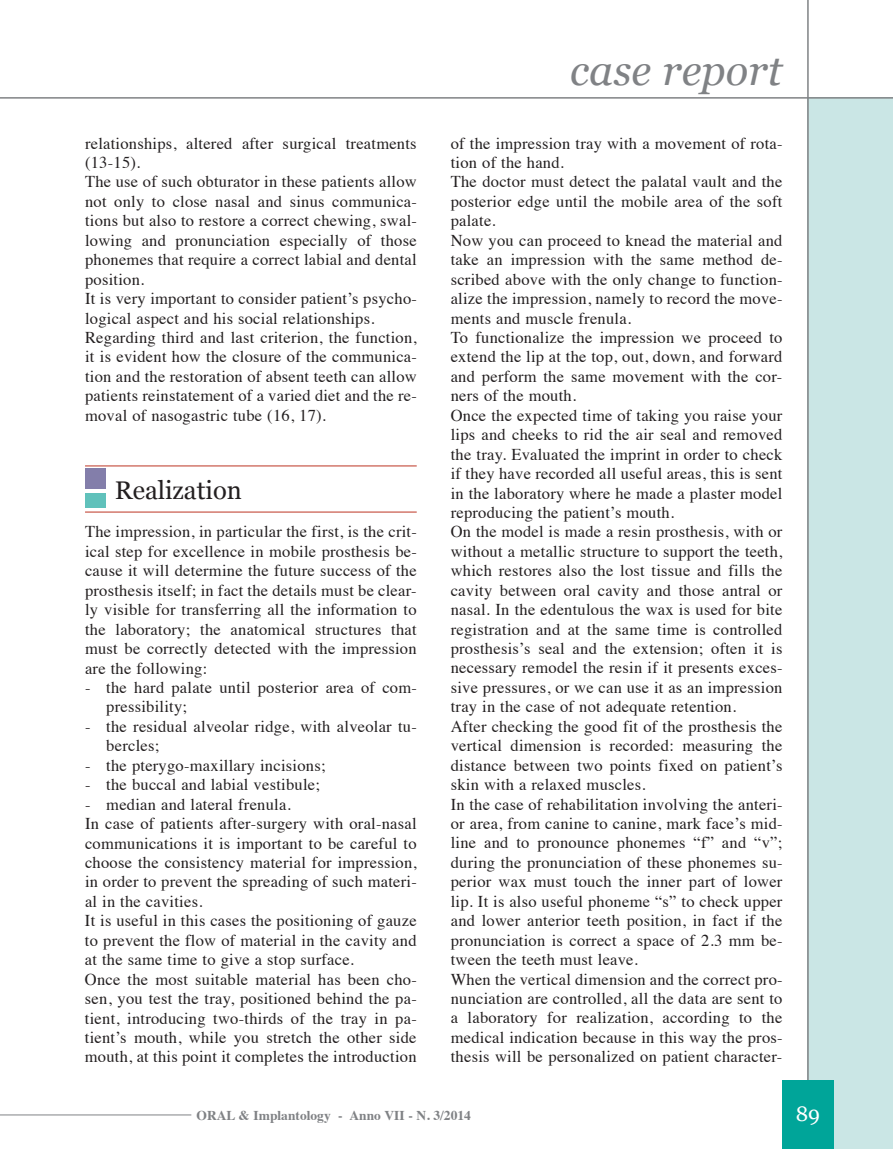
<style>
.page{position:relative;width:893px;height:1149px;background:#fff}
.page>*{position:absolute;margin:0;border:0;box-sizing:border-box;transform-origin:0 0}
.t1{font:italic 42px "Georgia";color:#808285}
.t2{font:25.5px "Georgia";color:#231f20}
.t3{font:21px "Georgia";color:#fff}
.t4{font:16.5px/19.4px "Times";letter-spacing:.015em;color:#231f20}
.t5{font:700 13.5px "Times";color:#808285}
</style>
<div class="page">
<div style="left:808px;top:98px;width:85px;height:1050px;background:#cae6e5"></div>
<hr style="left:807px;top:0;width:2px;height:1148px;background:#808285">
<hr style="left:0;top:1114px;width:191px;height:1px;background:#808285">
<hr style="left:0;top:97px;width:893px;height:2px;background:#808285">
<div style="left:782px;top:1080px;width:51px;height:68px;background:#00a599"></div>
<hr style="left:85px;top:465px;width:332px;height:1px;background:#d3786d">
<hr style="left:85px;top:511px;width:332px;height:1px;background:#d3786d">
<div style="left:85px;top:468px;width:20px;height:21px;background:#837eaa"></div>
<div style="left:85px;top:492px;width:21px;height:15px;background:#60c1bb"></div>
<p class="t4" style="left:85px;top:135px;width:333px">relationships, altered after surgical treatments (13-15).<br>The use of such obturator in these patients allow not only to close nasal and sinus communica&shy;tions but also to restore a correct chewing, swal&shy;lowing and pronunciation especially of those phonemes that require a correct labial and dental position.<br>It is very important to consider patient’s psycho&shy;logical aspect and his social relationships.<br>Regarding third and last criterion, the function, it is evident how the closure of the communica&shy;tion and the restoration of absent teeth can allow patients reinstatement of a varied diet and the re&shy;moval of nasogastric tube (16, 17).</p>
<h2 class="t2" style="left:115px;top:475px;width:129px">Realization</h2>
<p class="t4" style="left:85px;top:523px;width:333px;text-align:justify">The impression, in particular the first, is the crit&shy;ical step for excellence in mobile prosthesis be&shy;cause it will determine the future success of the prosthesis itself; in fact the details must be clear&shy;ly visible for transferring all the information to the laboratory; the anatomical structures that must be correctly detected with the impression are the following:</p>
<p class="t4" style="left:106px;top:679px;width:312px;text-indent:-21px">- the hard palate until posterior area of com&shy;pressibility;</p>
<p class="t4" style="left:106px;top:717px;width:312px;text-indent:-21px">- the residual alveolar ridge, with alveolar tu&shy;bercles;</p>
<p class="t4" style="left:85px;top:756px;width:242px">- the pterygo-maxillary incisions;</p>
<p class="t4" style="left:85px;top:776px;width:236px">- the buccal and labial vestibule;</p>
<p class="t4" style="left:85px;top:795px;width:333px">- median and lateral frenula.<br>In case of patients after-surgery with oral-nasal communications it is important to be careful to choose the consistency material for impression, in order to prevent the spreading of such materi&shy;al in the cavities.<br>It is useful in this cases the positioning of gauze to prevent the flow of material in the cavity and at the same time to give a stop surface.<br>Once the most suitable material has been cho&shy;sen, you test the tray, positioned behind the pa&shy;tient, introducing two-thirds of the tray in pa&shy;tient’s mouth, while you stretch the other side mouth, at this point it completes the introduction</p>
<h1 class="t1" style="left:570px;top:47px;width:214px">case report</h1>
<p class="t4" style="left:451px;top:135px;width:333px">of the impression tray with a movement of rota&shy;tion of the hand.<br>The doctor must detect the palatal vault and the posterior edge until the mobile area of the soft palate.<br>Now you can proceed to knead the material and take an impression with the same method de&shy;scribed above with the only change to function&shy;alize the impression, namely to record the move&shy;ments and muscle frenula.<br>To functionalize the impression we proceed to extend the lip at the top, out, down, and forward and perform the same movement with the cor&shy;ners of the mouth.<br>Once the expected time of taking you raise your lips and cheeks to rid the air seal and removed the tray. Evaluated the imprint in order to check if they have recorded all useful areas, this is sent in the laboratory where he made a plaster model reproducing the patient’s mouth.<br>On the model is made a resin prosthesis, with or without a metallic structure to support the teeth, which restores also the lost tissue and fills the cavity between oral cavity and those antral or nasal. In the edentulous the wax is used for bite registration and at the same time is controlled prosthesis’s seal and the extension; often it is necessary remodel the resin if it presents exces&shy;sive pressures, or we can use it as an impression tray in the case of not adequate retention.<br>After checking the good fit of the prosthesis the vertical dimension is recorded: measuring the distance between two points fixed on patient’s skin with a relaxed muscles.<br>In the case of rehabilitation involving the anteri&shy;or area, from canine to canine, mark face’s mid&shy;line and to pronounce phonemes “f” and “v”; during the pronunciation of these phonemes su&shy;perior wax must touch the inner part of lower lip. It is also useful phoneme “s” to check upper and lower anterior teeth position, in fact if the pronunciation is correct a space of 2.3 mm be&shy;tween the teeth must leave.<br>When the vertical dimension and the correct pro&shy;nunciation are controlled, all the data are sent to a laboratory for realization, according to the medical indication because in this way the pros&shy;thesis will be personalized on patient character-</p>
<p class="t5" style="left:197px;top:1109px;width:276px">Oral &amp; Implantology - anno VII - n. 3/2014</p>
<p class="t3" style="left:796px;top:1100px;width:26px">89</p>
</div>
